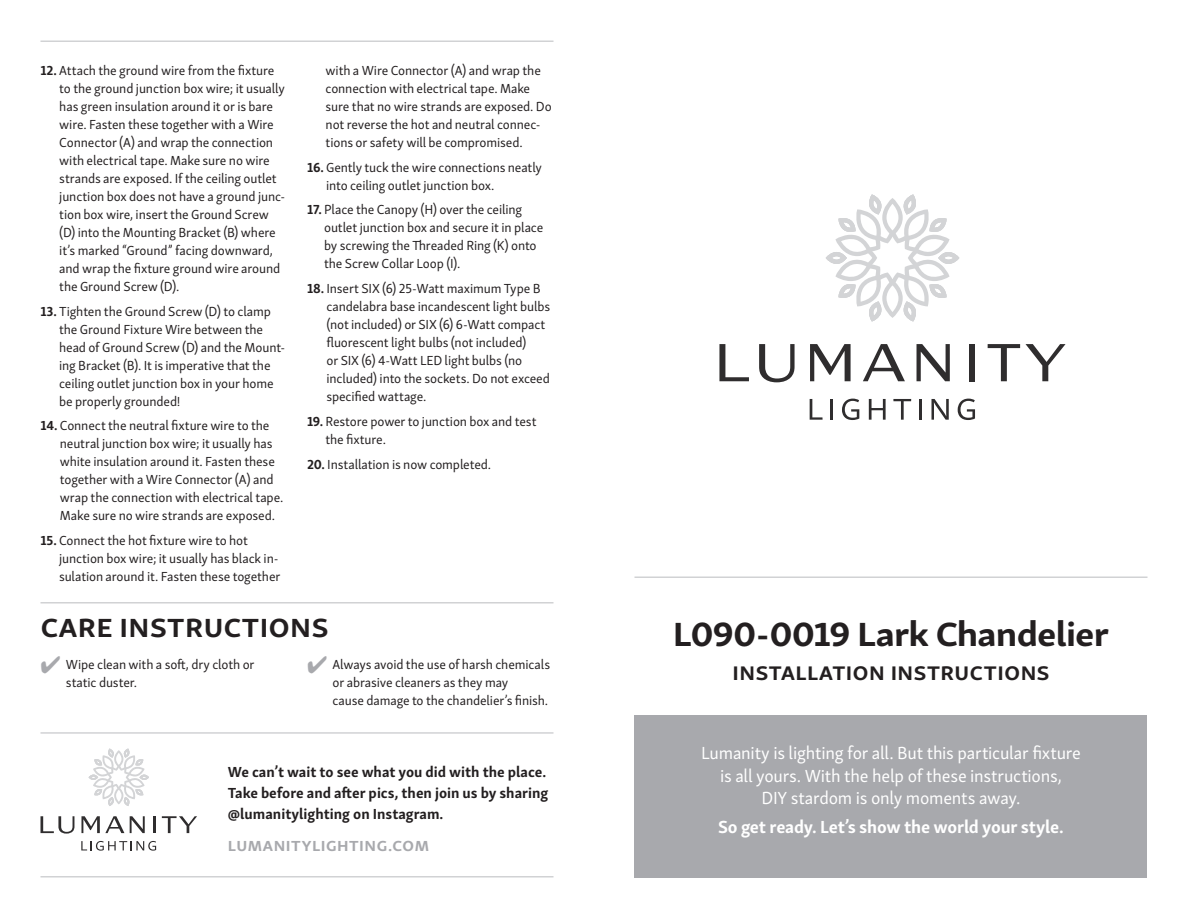
<style>
.page{position:relative;width:1188px;height:918px;background:#fff}
.page>*{position:absolute;margin:0;border:0;box-sizing:border-box;transform-origin:0 0}
.t1{font:700 34.5px "Skolar Sans Latn Ex";letter-spacing:-.025em;color:#231f20}
.t2{font:700 27px "Skolar Sans Latn Ex";letter-spacing:.02em;color:#231f20}
.t3{font:700 20.25px "Skolar Sans Latn Ex";letter-spacing:.03em;color:#231f20}
.t4{font:18px/22.5px "Skolar Sans Latn";letter-spacing:-.015em;color:#fff;text-align:center}
.t5{font:700 18px "Skolar Sans Latn";letter-spacing:-.01em;color:#fff}
.t6{font:700 15px/21px "Skolar Sans Latn";color:#231f20}
.t7{font:700 15px "Skolar Sans Latn Ex";letter-spacing:.035em;color:#a8a9ad}
.Body{font:13.5px/18px "Skolar Sans Latn";letter-spacing:-.01em;color:#231f20}
.s1{font-weight:700}
.s2{color:#a8a9ad}
</style>
<div class="page">
<svg style="left:89px;top:749px;width:60px;height:57px"></svg>
<svg style="left:40px;top:816px;width:34px;height:18px"></svg>
<svg style="left:81px;top:816px;width:43px;height:17px"></svg>
<svg style="left:130px;top:816px;width:15px;height:17px"></svg>
<hr style="left:153px;top:816px;width:3px;height:17px;background:#2f2d2e">
<svg style="left:162px;top:816px;width:35px;height:17px"></svg>
<svg style="left:81px;top:841px;width:75px;height:10px"></svg>
<div style="left:634px;top:715px;width:514px;height:163px;background:#a8a9ad"></div>
<svg style="left:826px;top:194px;width:133px;height:128px"></svg>
<svg style="left:719px;top:344px;width:30px;height:37px"></svg>
<svg style="left:759px;top:344px;width:36px;height:38px"></svg>
<svg style="left:810px;top:344px;width:41px;height:37px"></svg>
<svg style="left:863px;top:344px;width:42px;height:37px"></svg>
<svg style="left:917px;top:344px;width:33px;height:37px"></svg>
<div style="left:969px;top:344px;width:6px;height:37px;background:#2f2d2e"></div>
<svg style="left:988px;top:344px;width:32px;height:37px"></svg>
<svg style="left:1026px;top:344px;width:40px;height:37px"></svg>
<svg style="left:810px;top:399px;width:13px;height:21px"></svg>
<hr style="left:830px;top:399px;width:3px;height:21px;background:#2f2d2e">
<svg style="left:842px;top:399px;width:17px;height:21px"></svg>
<svg style="left:869px;top:399px;width:17px;height:21px"></svg>
<svg style="left:893px;top:399px;width:18px;height:21px"></svg>
<hr style="left:919px;top:399px;width:2px;height:21px;background:#2f2d2e">
<svg style="left:932px;top:399px;width:17px;height:21px"></svg>
<svg style="left:958px;top:399px;width:17px;height:21px"></svg>
<hr style="left:634px;top:576px;width:514px;height:2px;background:#d1d2d4">
<hr style="left:40px;top:732px;width:514px;height:2px;background:#d1d2d4">
<hr style="left:40px;top:40px;width:514px;height:2px;background:#d1d2d4">
<hr style="left:40px;top:876px;width:514px;height:2px;background:#d1d2d4">
<hr style="left:40px;top:602px;width:514px;height:2px;background:#d1d2d4">
<p class="Body" style="left:59px;top:60px;width:227px;text-indent:-19px"><span class="s1">12.</span> Attach the ground wire from the fixture to the ground junction box wire; it usually has green insulation around it or is bare wire. Fasten these together with a Wire Connector (A) and wrap the connection with electrical tape. Make sure no wire strands are exposed. If the ceiling outlet junction box does not have a ground junc&shy;tion box wire, insert the Ground Screw (D) into the Mounting Bracket (B) where it’s marked “Ground” facing downward, and wrap the fixture ground wire around the Ground Screw (D).</p>
<p class="Body" style="left:59px;top:301px;width:228px;text-indent:-19px"><span class="s1">13.</span> Tighten the Ground Screw (D) to clamp the Ground Fixture Wire between the head of Ground Screw (D) and the Mount&shy;ing Bracket (B). It is imperative that the ceiling outlet junction box in your home be properly grounded!</p>
<p class="Body" style="left:60px;top:416px;width:225px;text-indent:-19px"><span class="s1">14.</span> Connect the neutral fixture wire to the neutral junction box wire; it usually has white insulation around it. Fasten these together with a Wire Connector (A) and wrap the connection with electrical tape.<br>Make sure no wire strands are exposed.</p>
<p class="Body" style="left:59px;top:531px;width:223px;text-indent:-19px"><span class="s1">15.</span> Connect the hot fixture wire to hot junction box wire; it usually has black in&shy;sulation around it. Fasten these together</p>
<p class="Body" style="left:326px;top:60px;width:228px">with a Wire Connector (A) and wrap the connection with electrical tape. Make sure that no wire strands are exposed. Do not reverse the hot and neutral connec&shy;tions or safety will be compromised.</p>
<p class="Body" style="left:326px;top:157px;width:217px;text-indent:-19px"><span class="s1">16.</span> Gently tuck the wire connections neatly into ceiling outlet junction box.</p>
<p class="Body" style="left:324px;top:200px;width:221px;text-indent:-17px"><span class="s1">17.</span> Place the Canopy (H) over the ceiling outlet junction box and secure it in place by screwing the Threaded Ring (K) onto the Screw Collar Loop (I).</p>
<p class="Body" style="left:326px;top:279px;width:225px;text-indent:-19px"><span class="s1">18.</span> Insert SIX (6) 25-Watt maximum Type B candelabra base incandescent light bulbs (not included) or SIX (6) 6-Watt compact fluorescent light bulbs (not included)<br>or SIX (6) 4-Watt LED light bulbs (no included) into the sockets. Do not exceed specified wattage.</p>
<p class="Body" style="left:325px;top:411px;width:213px;text-indent:-18px"><span class="s1">19.</span> Restore power to junction box and test the fixture.</p>
<p class="Body" style="left:307px;top:454px;width:186px"><span class="s1">20.</span> Installation is now completed.</p>
<p class="t2" style="left:41px;top:606px;width:289px">CARE INSTRUCTIONS</p>
<p class="Body" style="left:66px;top:654px;width:190px;text-indent:-25px"><span class="s2">✔</span> Wipe clean with a soft, dry cloth or static duster.</p>
<p class="Body" style="left:333px;top:654px;width:219px;text-indent:-25px"><span class="s2">✔</span> Always avoid the use of harsh chemicals or abrasive cleaners as they may<br>cause damage to the chandelier’s finish.</p>
<p class="t6" style="left:228px;top:760px;width:322px">We can’t wait to see what you did with the place.<br>Take before and after pics, then join us by sharing @lumanitylighting on Instagram.</p>
<p class="t7" style="left:228px;top:833px;width:203px">LUMANITYLIGHTING.COM</p>
<p class="t1" style="left:673px;top:605px;width:438px">L090-0019 Lark Chandelier</p>
<p class="t3" style="left:732px;top:656px;width:319px">INSTALLATION INSTRUCTIONS</p>
<p class="t4" style="left:701px;top:740px;width:381px">Lumanity is lighting for all. But this particular fixture is all yours. With the help of these instructions,<br>DIY stardom is only moments away.</p>
<p class="t5" style="left:718px;top:813px;width:347px">So get ready. Let’s show the world your style.</p>
</div>
